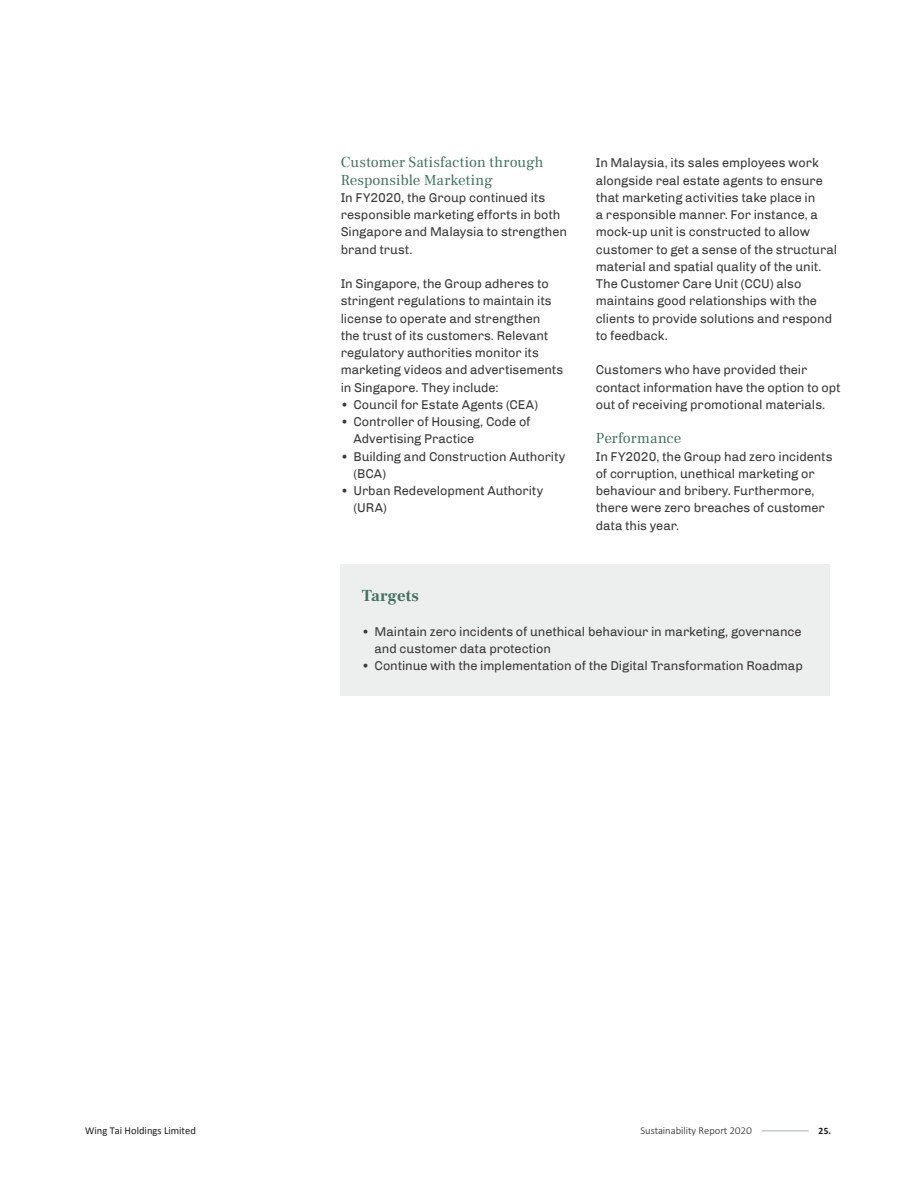
<style>
.page{position:relative;width:915px;height:1191px;background:#fff}
.page>*{position:absolute;margin:0;border:0;box-sizing:border-box;transform-origin:0 0}
.t1{font:700 16.5px "Frank Ruhl Libre";letter-spacing:.005em;color:#457160}
.t2{font:15px/17.2px "Frank Ruhl Libre";letter-spacing:.005em;color:#457160}
.t3{font:12.75px/17.2px "Chivo";letter-spacing:-.005em;color:#3c3c3b}
.t4{font:300 10.5px "Calibri";color:#1d1d1b}
.t5{font:10.5px "Calibri";color:#1d1d1b}
.t6{font:700 9.75px "Calibri";color:#1d1d1b}
</style>
<div class="page">
<hr style="left:761px;top:1130px;width:47px;height:1px;background:#a5b1a7">
<div style="left:340px;top:564px;width:489px;height:132px;background:#edefee"></div>
<p class="t2" style="left:340px;top:155px;width:204px">Customer Satisfaction through<br>Responsible Marketing</p>
<p class="t3" style="left:340px;top:190px;width:228px">In FY2020, the Group continued its responsible marketing efforts in both<br>Singapore and Malaysia to strengthen brand trust.</p>
<p class="t3" style="left:340px;top:276px;width:224px">In Singapore, the Group adheres to stringent regulations to maintain its license to operate and strengthen<br>the trust of its customers. Relevant regulatory authorities monitor its marketing videos and advertisements in Singapore. They include:</p>
<p class="t3" style="left:340px;top:397px;width:199px">• Council for Estate Agents (CEA)</p>
<p class="t3" style="left:353px;top:414px;width:178px;text-indent:-13px">• Controller of Housing, Code of<br>Advertising Practice</p>
<p class="t3" style="left:353px;top:448px;width:213px;text-indent:-13px">• Building and Construction Authority (BCA)</p>
<p class="t3" style="left:353px;top:483px;width:191px;text-indent:-13px">• Urban Redevelopment Authority (URA)</p>
<p class="t3" style="left:595px;top:155px;width:243px">In Malaysia, its sales employees work alongside real estate agents to ensure that marketing activities take place in<br>a responsible manner. For instance, a mock-up unit is constructed to allow customer to get a sense of the structural material and spatial quality of the unit.<br>The Customer Care Unit (CCU) also maintains good relationships with the clients to provide solutions and respond to feedback.</p>
<p class="t3" style="left:595px;top:362px;width:246px">Customers who have provided their contact information have the option to opt out of receiving promotional materials.</p>
<p class="t2" style="left:595px;top:431px;width:87px">Performance</p>
<p class="t3" style="left:595px;top:448px;width:238px">In FY2020, the Group had zero incidents of corruption, unethical marketing or behaviour and bribery. Furthermore, there were zero breaches of customer data this year.</p>
<p class="t1" style="left:361px;top:589px;width:59px">Targets</p>
<p class="t3" style="left:374px;top:623px;width:428px;text-indent:-13px">• Maintain zero incidents of unethical behaviour in marketing, governance and customer data protection</p>
<p class="t3" style="left:361px;top:658px;width:442px">• Continue with the implementation of the Digital Transformation Roadmap</p>
<p class="t5" style="left:85px;top:1127px;width:112px">Wing Tai Holdings Limited</p>
<p class="t4" style="left:640px;top:1124px;width:113px">Sustainability Report 2020</p>
<p class="t6" style="left:818px;top:1124px;width:14px">25.</p>
</div>
